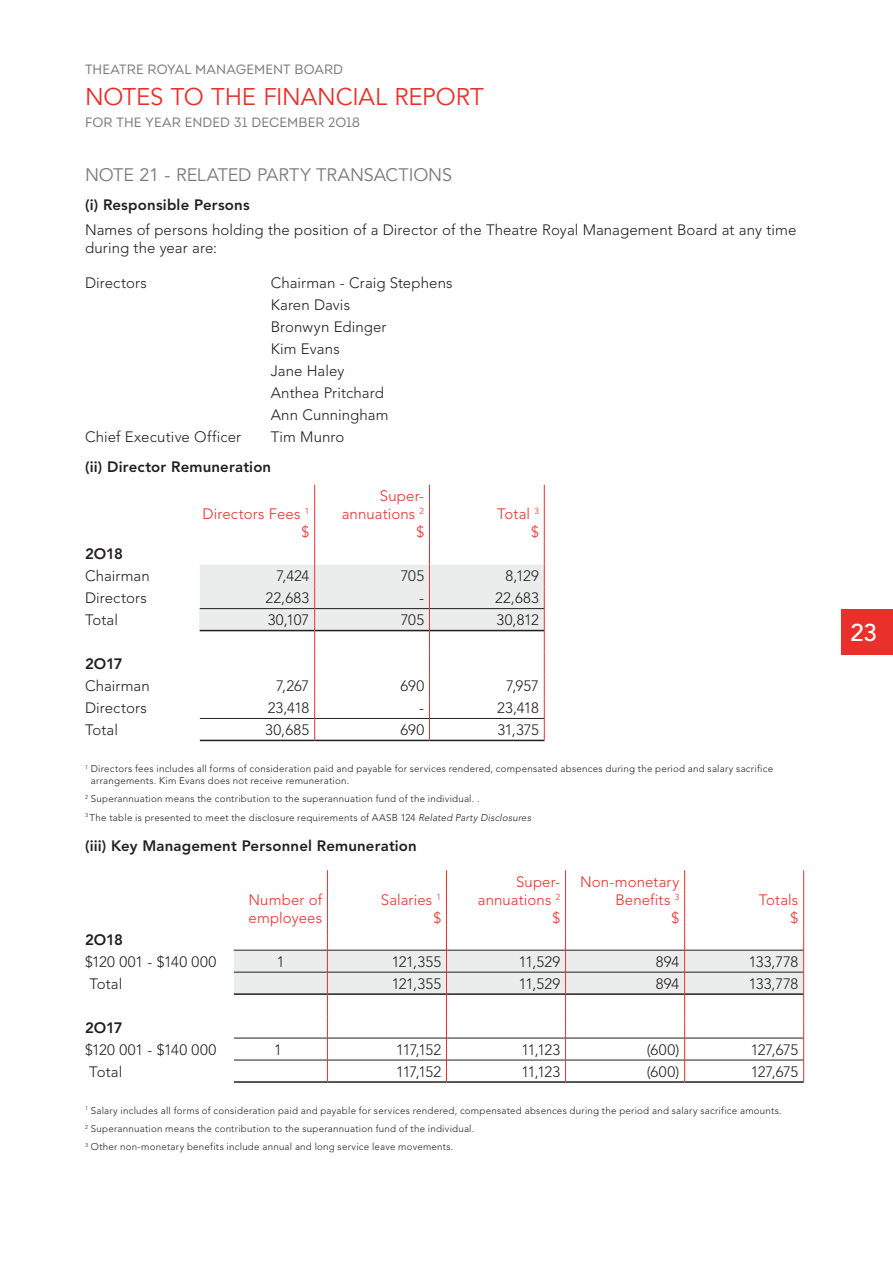
<style>
.page{position:relative;width:893px;height:1263px;background:#fff}
.page>*{position:absolute;margin:0;border:0;box-sizing:border-box;transform-origin:0 0}
.t1{font:24px "Avenir LT Std";letter-spacing:-.005em;color:#ea302b}
.t2{font:500 24px "Avenir LT Std";color:#fff}
.t3{font:18px "Avenir LT Std";letter-spacing:-.01em;color:#787a7e}
.t4{font:300 15px/21.9px "Avenir LT Std";letter-spacing:.005em;color:#231f20}
.t5{font:300 15px/18px "Avenir LT Std";letter-spacing:.005em;color:#ea302b;text-align:right}
.t6{font:800 15px "Avenir LT Std";letter-spacing:.01em;color:#231f20}
.t7{font:300 15px "Avenir LT Std";letter-spacing:.025em;color:#231f20}
.t8{font:13.5px "Intro";letter-spacing:.01em;color:#787a7e}
.t9{font:300 9.75px/18.5px "Avenir LT Std";letter-spacing:.025em;color:#231f20}
.s1{font-style:italic}
</style>
<div class="page">
<div style="left:842px;top:609px;width:51px;height:45px;background:#ea302b"></div>
<hr style="left:200px;top:740px;width:115px;height:1px;background:#231f20">
<hr style="left:315px;top:740px;width:114px;height:1px;background:#231f20">
<hr style="left:429px;top:740px;width:115px;height:1px;background:#231f20">
<hr style="left:314px;top:485px;width:1px;height:58px;background:#ea302b">
<hr style="left:429px;top:485px;width:1px;height:58px;background:#ea302b">
<hr style="left:544px;top:485px;width:1px;height:58px;background:#ea302b">
<svg style="left:200px;top:543px;width:345px;height:197px"></svg>
<hr style="left:234px;top:1081px;width:93px;height:2px;background:#231f20">
<hr style="left:327px;top:1081px;width:119px;height:2px;background:#231f20">
<hr style="left:446px;top:1081px;width:120px;height:2px;background:#231f20">
<hr style="left:566px;top:1081px;width:119px;height:2px;background:#231f20">
<hr style="left:685px;top:1081px;width:119px;height:2px;background:#231f20">
<hr style="left:327px;top:870px;width:1px;height:58px;background:#ea302b">
<hr style="left:446px;top:870px;width:1px;height:58px;background:#ea302b">
<hr style="left:565px;top:870px;width:1px;height:58px;background:#ea302b">
<hr style="left:684px;top:870px;width:1px;height:58px;background:#ea302b">
<hr style="left:803px;top:870px;width:1px;height:58px;background:#ea302b">
<svg style="left:234px;top:928px;width:570px;height:153px"></svg>
<h3 class="t8" style="left:85px;top:61px;width:260px">THEATRE ROYAL MANAGEMENT BOARD</h3>
<h1 class="t1" style="left:85px;top:83px;width:400px">NOTES TO THE FINANCIAL REPORT</h1>
<h3 class="t8" style="left:85px;top:114px;width:277px">FOR THE YEAR ENDED 31 DECEMBER 2O18</h3>
<h2 class="t3" style="left:85px;top:164px;width:368px">NOTE 21 - RELATED PARTY TRANSACTIONS</h2>
<h3 class="t6" style="left:85px;top:196px;width:166px">(i) Responsible Persons</h3>
<h3 class="t4" style="left:85px;top:221px;width:713px;line-height:18px">Names of persons holding the position of a Director of the Theatre Royal Management Board at any time during the year are:</h3>
<h3 class="t4" style="left:85px;top:272px;width:63px">Directors</h3>
<h3 class="t4" style="left:271px;top:272px;width:183px">Chairman - Craig Stephens<br>Karen Davis<br>Bronwyn Edinger<br>Kim Evans<br>Jane Haley<br>Anthea Pritchard<br>Ann Cunningham</h3>
<h3 class="t4" style="left:85px;top:426px;width:158px">Chief Executive Officer</h3>
<h3 class="t4" style="left:271px;top:426px;width:75px">Tim Munro</h3>
<h3 class="t6" style="left:85px;top:458px;width:188px">(ii) Director Remuneration</h3>
<h3 class="t5" style="left:203px;top:505px;width:108px">Directors Fees <sup>1 </sup>$</h3>
<h3 class="t5" style="left:342px;top:487px;width:84px">Super&shy;annuations <sup>2 </sup>$</h3>
<h3 class="t5" style="left:497px;top:505px;width:43px">Total <sup>3 </sup>$</h3>
<h3 class="t6" style="left:85px;top:545px;width:39px">2O18</h3>
<h3 class="t4" style="left:85px;top:565px;width:66px">Chairman</h3>
<h3 class="t4" style="left:276px;top:565px;width:34px">7,424</h3>
<h3 class="t4" style="left:401px;top:565px;width:25px">705</h3>
<h3 class="t4" style="left:505px;top:565px;width:35px">8,129</h3>
<h3 class="t4" style="left:85px;top:587px;width:63px">Directors</h3>
<h3 class="t4" style="left:265px;top:587px;width:45px">22,683</h3>
<h3 class="t4" style="left:419px;top:587px;width:6px">-</h3>
<h3 class="t4" style="left:495px;top:587px;width:45px">22,683</h3>
<h3 class="t4" style="left:85px;top:609px;width:35px">Total</h3>
<h3 class="t4" style="left:268px;top:609px;width:43px">30,107</h3>
<h3 class="t4" style="left:401px;top:609px;width:25px">705</h3>
<h3 class="t4" style="left:497px;top:609px;width:44px">30,812</h3>
<h3 class="t6" style="left:85px;top:655px;width:39px">2O17</h3>
<h3 class="t4" style="left:85px;top:675px;width:66px">Chairman</h3>
<h3 class="t4" style="left:276px;top:675px;width:35px">7,267</h3>
<h3 class="t4" style="left:401px;top:675px;width:25px">690</h3>
<h3 class="t4" style="left:506px;top:675px;width:34px">7,957</h3>
<h3 class="t4" style="left:85px;top:697px;width:63px">Directors</h3>
<h3 class="t4" style="left:268px;top:697px;width:43px">23,418</h3>
<h3 class="t4" style="left:419px;top:697px;width:6px">-</h3>
<h3 class="t4" style="left:497px;top:697px;width:43px">23,418</h3>
<h3 class="t4" style="left:85px;top:719px;width:35px">Total</h3>
<h3 class="t4" style="left:265px;top:719px;width:46px">30,685</h3>
<h3 class="t4" style="left:401px;top:719px;width:25px">690</h3>
<h3 class="t4" style="left:497px;top:719px;width:43px">31,375</h3>
<p class="t9" style="left:91px;top:763px;width:684px;line-height:12px;text-indent:-6px"><sup>1</sup> Directors fees includes all forms of consideration paid and payable for services rendered, compensated absences during the period and salary sacrifice arrangements. Kim Evans does not receive remuneration.</p>
<p class="t9" style="left:85px;top:790px;width:448px"><sup>2</sup> Superannuation means the contribution to the superannuation fund of the individual. .<br><sup>3</sup> The table is presented to meet the disclosure requirements of AASB 124 <span class="s1">Related Party Disclosures</span></p>
<h3 class="t6" style="left:85px;top:837px;width:333px">(iii) Key Management Personnel Remuneration</h3>
<h3 class="t5" style="left:249px;top:891px;width:75px;text-align:left">Number of employees</h3>
<h3 class="t5" style="left:381px;top:891px;width:62px">Salaries <sup>1 </sup>$</h3>
<h3 class="t5" style="left:478px;top:873px;width:84px">Super&shy;annuations <sup>2 </sup>$</h3>
<h3 class="t5" style="left:580px;top:873px;width:101px">Non-monetary<br>Benefits <sup>3<br></sup>$</h3>
<h3 class="t5" style="left:759px;top:891px;width:41px">Totals $</h3>
<h3 class="t6" style="left:85px;top:931px;width:39px">2O18</h3>
<h3 class="t7" style="left:85px;top:953px;width:133px">$120 001 - $140 000</h3>
<h3 class="t4" style="left:277px;top:951px;width:9px">1</h3>
<h3 class="t4" style="left:392px;top:951px;width:51px">121,355</h3>
<h3 class="t4" style="left:519px;top:951px;width:43px">11,529</h3>
<h3 class="t4" style="left:656px;top:951px;width:25px">894</h3>
<h3 class="t4" style="left:749px;top:951px;width:51px">133,778</h3>
<h3 class="t4" style="left:89px;top:973px;width:35px">Total</h3>
<h3 class="t4" style="left:392px;top:973px;width:51px">121,355</h3>
<h3 class="t4" style="left:519px;top:973px;width:43px">11,529</h3>
<h3 class="t4" style="left:656px;top:973px;width:25px">894</h3>
<h3 class="t4" style="left:749px;top:973px;width:51px">133,778</h3>
<h3 class="t6" style="left:85px;top:1019px;width:39px">2O17</h3>
<h3 class="t7" style="left:85px;top:1041px;width:133px">$120 001 - $140 000</h3>
<h3 class="t4" style="left:274px;top:1039px;width:9px">1</h3>
<h3 class="t4" style="left:396px;top:1039px;width:46px">117,152</h3>
<h3 class="t4" style="left:521px;top:1039px;width:40px">11,123</h3>
<h3 class="t4" style="left:647px;top:1039px;width:34px">(600)</h3>
<h3 class="t4" style="left:751px;top:1039px;width:49px">127,675</h3>
<h3 class="t4" style="left:89px;top:1061px;width:35px">Total</h3>
<h3 class="t4" style="left:396px;top:1061px;width:46px">117,152</h3>
<h3 class="t4" style="left:521px;top:1061px;width:40px">11,123</h3>
<h3 class="t4" style="left:647px;top:1061px;width:34px">(600)</h3>
<h3 class="t4" style="left:751px;top:1061px;width:49px">127,675</h3>
<p class="t9" style="left:85px;top:1101px;width:698px"><sup>1</sup> Salary includes all forms of consideration paid and payable for services rendered, compensated absences during the period and salary sacrifice amounts.<br><sup>2</sup> Superannuation means the contribution to the superannuation fund of the individual.<br><sup>3</sup> Other non-monetary benefits include annual and long service leave movements.</p>
<h1 class="t2" style="left:850px;top:618px;width:28px">23</h1>
</div>
